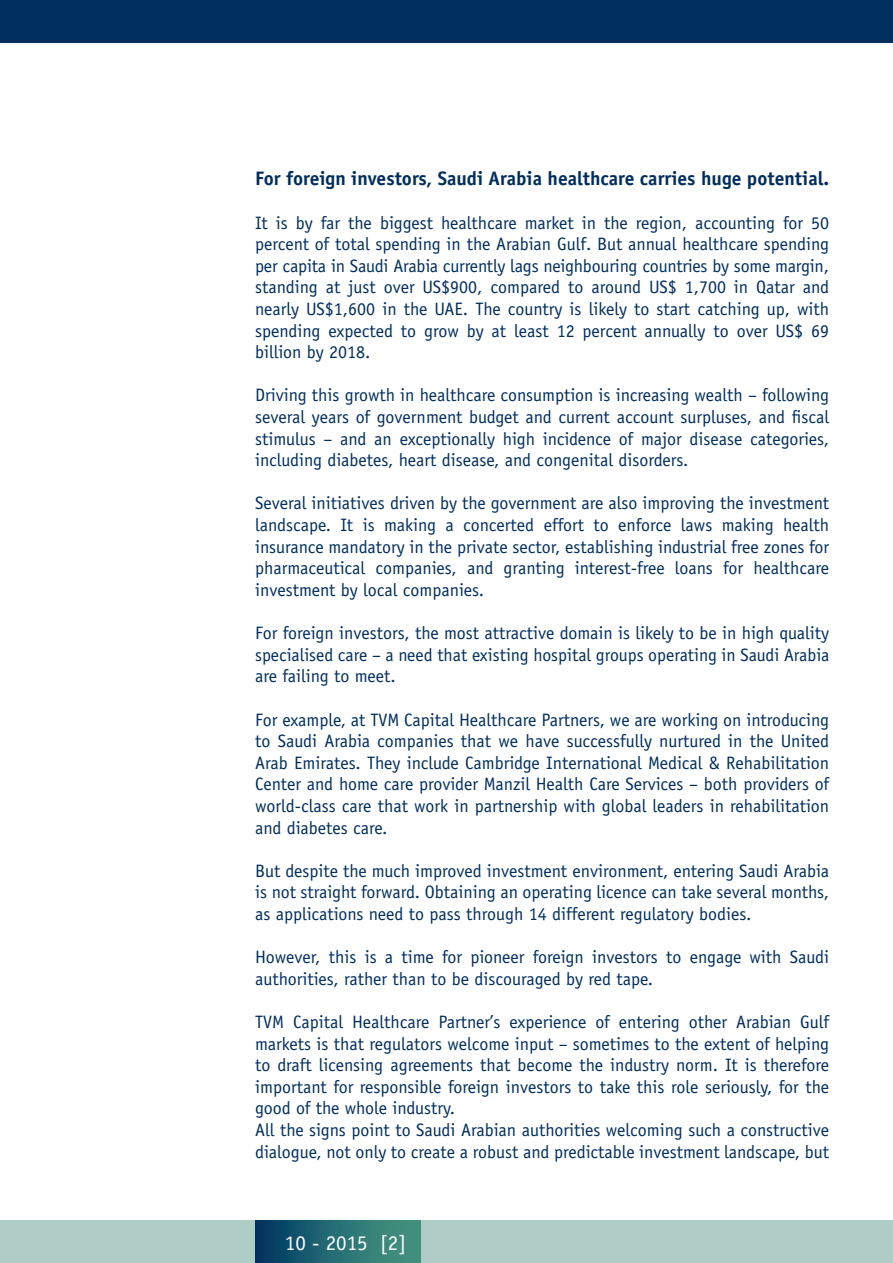
<style>
.page{position:relative;width:893px;height:1263px;background:#fff}
.page>*{position:absolute;margin:0;border:0;box-sizing:border-box;transform-origin:0 0}
.t1{font:21px "Officina Sans";color:#fff}
.t2{font:700 19.5px "Officina Sans";color:#002e5e}
.t3{font:18px/21.6px "Officina Sans";color:#002e5e;text-align:justify}
</style>
<div class="page">
<div style="left:0;top:0;width:893px;height:43px;background:#002e5e"></div>
<div style="left:0;top:1220px;width:893px;height:43px;background:#afcdc4"></div>
<div style="left:255px;top:1220px;width:166px;height:43px;background:linear-gradient(to right,#003964,#499c81)"></div>
<p class="t2" style="left:255px;top:167px;width:576px">For foreign investors, Saudi Arabia healthcare carries huge potential.</p>
<p class="t3" style="left:255px;top:212px;width:576px">It is by far the biggest healthcare market in the region, accounting for 50 percent of total spending in the Arabian Gulf. But annual healthcare spending per capita in Saudi Arabia currently lags neighbouring countries by some margin, standing at just over US$900, compared to around US$ 1,700 in Qatar and nearly US$1,600 in the UAE. The country is likely to start catching up, with spending expected to grow by at least 12 percent annually to over US$ 69 billion by 2018.</p>
<p class="t3" style="left:255px;top:385px;width:576px">Driving this growth in healthcare consumption is increasing wealth – following several years of government budget and current account surpluses, and fiscal stimulus – and an exceptionally high incidence of major disease categories, including diabetes, heart disease, and congenital disorders.</p>
<p class="t3" style="left:255px;top:493px;width:576px">Several initiatives driven by the government are also improving the investment landscape. It is making a concerted effort to enforce laws making health insurance mandatory in the private sector, establishing industrial free zones for pharmaceutical companies, and granting interest-free loans for healthcare investment by local companies.</p>
<p class="t3" style="left:255px;top:622px;width:576px">For foreign investors, the most attractive domain is likely to be in high quality specialised care – a need that existing hospital groups operating in Saudi Arabia are failing to meet.</p>
<p class="t3" style="left:255px;top:709px;width:576px">For example, at TVM Capital Healthcare Partners, we are working on introducing to Saudi Arabia companies that we have successfully nurtured in the United Arab Emirates. They include Cambridge International Medical &amp; Rehabilitation Center and home care provider Manzil Health Care Services – both providers of world-class care that work in partnership with global leaders in rehabilitation and diabetes care.</p>
<p class="t3" style="left:255px;top:860px;width:576px">But despite the much improved investment environment, entering Saudi Arabia is not straight forward. Obtaining an operating licence can take several months, as applications need to pass through 14 different regulatory bodies.</p>
<p class="t3" style="left:255px;top:946px;width:576px">However, this is a time for pioneer foreign investors to engage with Saudi authorities, rather than to be discouraged by red tape.</p>
<p class="t3" style="left:255px;top:1011px;width:576px;text-align:left">TVM Capital Healthcare Partner’s experience of entering other Arabian Gulf markets is that regulators welcome input – sometimes to the extent of helping to draft licensing agreements that become the industry norm. It is therefore important for responsible foreign investors to take this role seriously, for the good of the whole industry.<br>All the signs point to Saudi Arabian authorities welcoming such a constructive dialogue, not only to create a robust and predictable investment landscape, but</p>
<p class="t1" style="left:285px;top:1230px;width:123px">10 - 2015 [2]</p>
</div>
